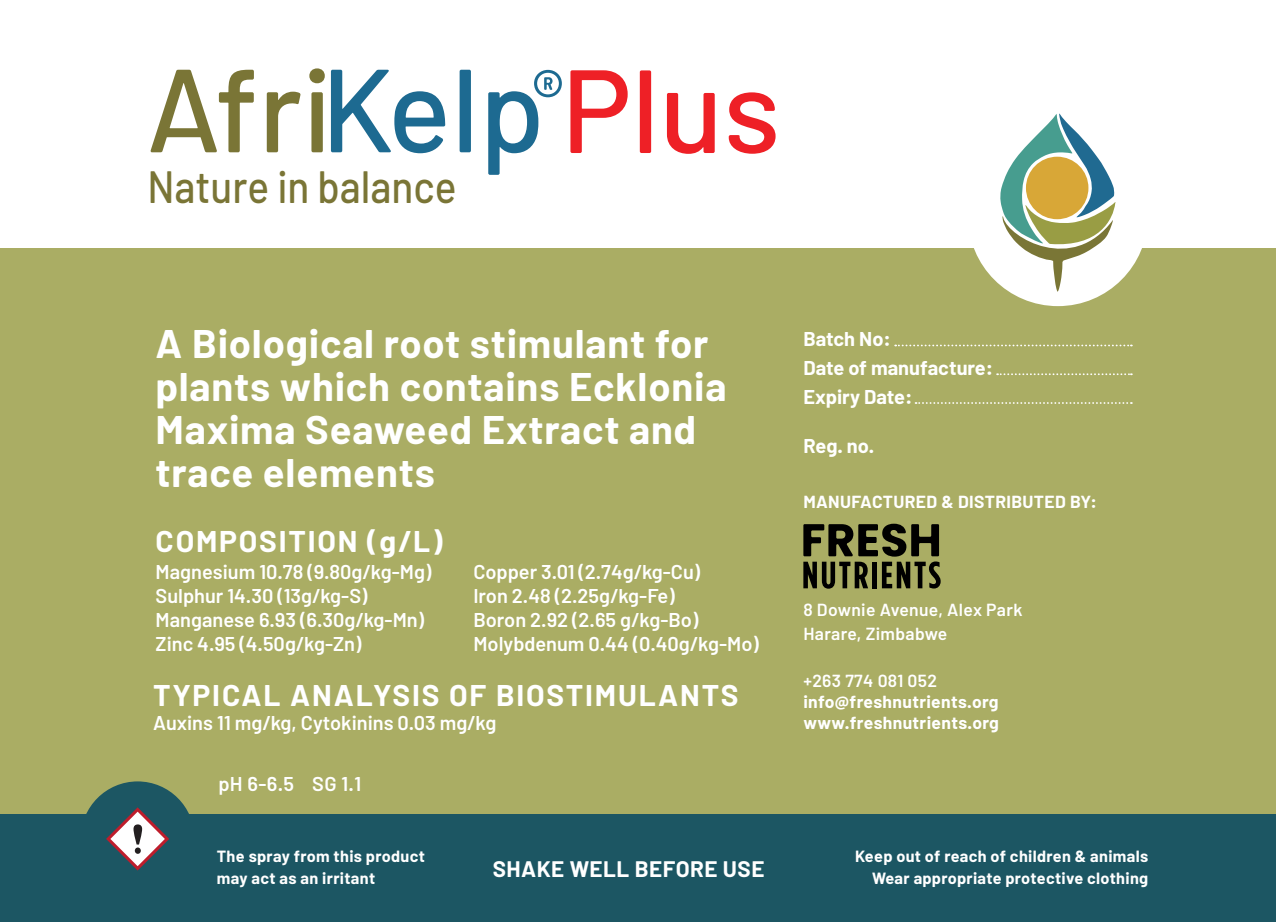
<style>
.page{position:relative;width:1276px;height:922px;background:#fff}
.page>*{position:absolute;margin:0;border:0;box-sizing:border-box;transform-origin:0 0}
.t1{font:500 118px "Barlow";color:#7a7536}
.t2{font:500 69.75px "Barlow";color:#1d6a91}
.t3{font:500 45.25px "Barlow";color:#7a7536;scale:.89 1}
.t4{font:700 40px/43px "Barlow";letter-spacing:.02em;color:#fff}
.t5{font:700 30px "Barlow";letter-spacing:.06em;color:#fff}
.t6{font:700 22.5px "Barlow";letter-spacing:.02em;color:#fff}
.t7{font:600 20px "Barlow";color:#fff}
.t8{font:700 20px "Barlow";color:#fff}
.t9{font:700 17.5px "Barlow";letter-spacing:.02em;color:#fff}
.t10{font:600 17.5px "Barlow";letter-spacing:.02em;color:#fff}
.t11{font:700 16.25px/22.5px "Barlow";letter-spacing:.02em;color:#fff}
.s1{color:#1d6a91}
.s2{color:#ee2026}
</style>
<div class="page">
<div style="left:0;top:248px;width:1276px;height:566px;background:#aaad64"></div>
<div style="left:0;top:814px;width:1276px;height:107px;background:#1c5663"></div>
<div style="left:81px;top:781px;width:113px;height:113px;background:#1c5663;border-radius:50%"></div>
<svg style="left:106px;top:807px;width:63px;height:63px"></svg>
<svg style="left:895px;top:344px;width:237px;height:2px"></svg>
<svg style="left:997px;top:373px;width:135px;height:2px"></svg>
<svg style="left:915px;top:402px;width:217px;height:2px"></svg>
<svg style="left:803px;top:523px;width:137px;height:65px"></svg>
<div style="left:968px;top:126px;width:180px;height:180px;background:#fff;border-radius:50%"></div>
<svg style="left:1000px;top:113px;width:115px;height:179px"></svg>
<div style="left:1026px;top:157px;width:62px;height:62px;background:#d8a737;border-radius:50%"></div>
<h1 class="t1" style="left:147px;top:37px;width:635px">Afri<span class="s1">Kelp</span><span class="s2">Plus</span></h1>
<h2 class="t2" style="left:532px;top:51px;width:33px">®</h2>
<h3 class="t3" style="left:147px;top:158px;width:349px">Nature in balance</h3>
<p class="t4" style="left:156px;top:322px;width:572px">A Biological root stimulant for plants which contains Ecklonia<br>Maxima Seaweed Extract and trace elements</p>
<p class="t5" style="left:156px;top:522px;width:288px">COMPOSITION (g/L)</p>
<p class="t7" style="left:156px;top:559px;width:277px">Magnesium 10.78 (9.80g/kg-Mg)</p>
<p class="t7" style="left:156px;top:583px;width:213px">Sulphur 14.30 (13g/kg-S)</p>
<p class="t7" style="left:156px;top:607px;width:270px">Manganese 6.93 (6.30g/kg-Mn)</p>
<p class="t7" style="left:156px;top:631px;width:207px">Zinc 4.95 (4.50g/kg-Zn)</p>
<p class="t7" style="left:473px;top:559px;width:228px">Copper 3.01 (2.74g/kg-Cu)</p>
<p class="t7" style="left:473px;top:583px;width:203px">Iron 2.48 (2.25g/kg-Fe)</p>
<p class="t7" style="left:473px;top:607px;width:226px">Boron 2.92 (2.65 g/kg-Bo)</p>
<p class="t7" style="left:473px;top:631px;width:287px">Molybdenum 0.44 (0.40g/kg-Mo)</p>
<p class="t5" style="left:153px;top:676px;width:587px">TYPICAL ANALYSIS OF BIOSTIMULANTS</p>
<p class="t7" style="left:153px;top:710px;width:345px">Auxins 11 mg/kg, Cytokinins 0.03 mg/kg</p>
<p class="t7" style="left:218px;top:771px;width:144px">pH 6-6.5 SG 1.1</p>
<p class="t11" style="left:217px;top:844px;width:210px">The spray from this product may act as an irritant</p>
<p class="t6" style="left:493px;top:854px;width:273px">SHAKE WELL BEFORE USE</p>
<p class="t8" style="left:803px;top:326px;width:89px">Batch No:</p>
<p class="t8" style="left:803px;top:355px;width:191px">Date of manufacture:</p>
<p class="t8" style="left:803px;top:384px;width:111px">Expiry Date:</p>
<p class="t8" style="left:803px;top:433px;width:72px">Reg. no.</p>
<p class="t9" style="left:803px;top:491px;width:295px">MANUFACTURED &amp; DISTRIBUTED BY:</p>
<p class="t10" style="left:803px;top:598px;width:221px">8 Downie Avenue, Alex Park</p>
<p class="t10" style="left:803px;top:622px;width:145px">Harare, Zimbabwe</p>
<p class="t10" style="left:803px;top:670px;width:135px">+263 774 081 052</p>
<p class="t9" style="left:803px;top:691px;width:197px">info@freshnutrients.org</p>
<p class="t9" style="left:803px;top:712px;width:197px">www.freshnutrients.org</p>
<p class="t11" style="left:855px;top:844px;width:295px">Keep out of reach of children &amp; animals</p>
<p class="t11" style="left:872px;top:866px;width:278px">Wear appropriate protective clothing</p>
</div>
